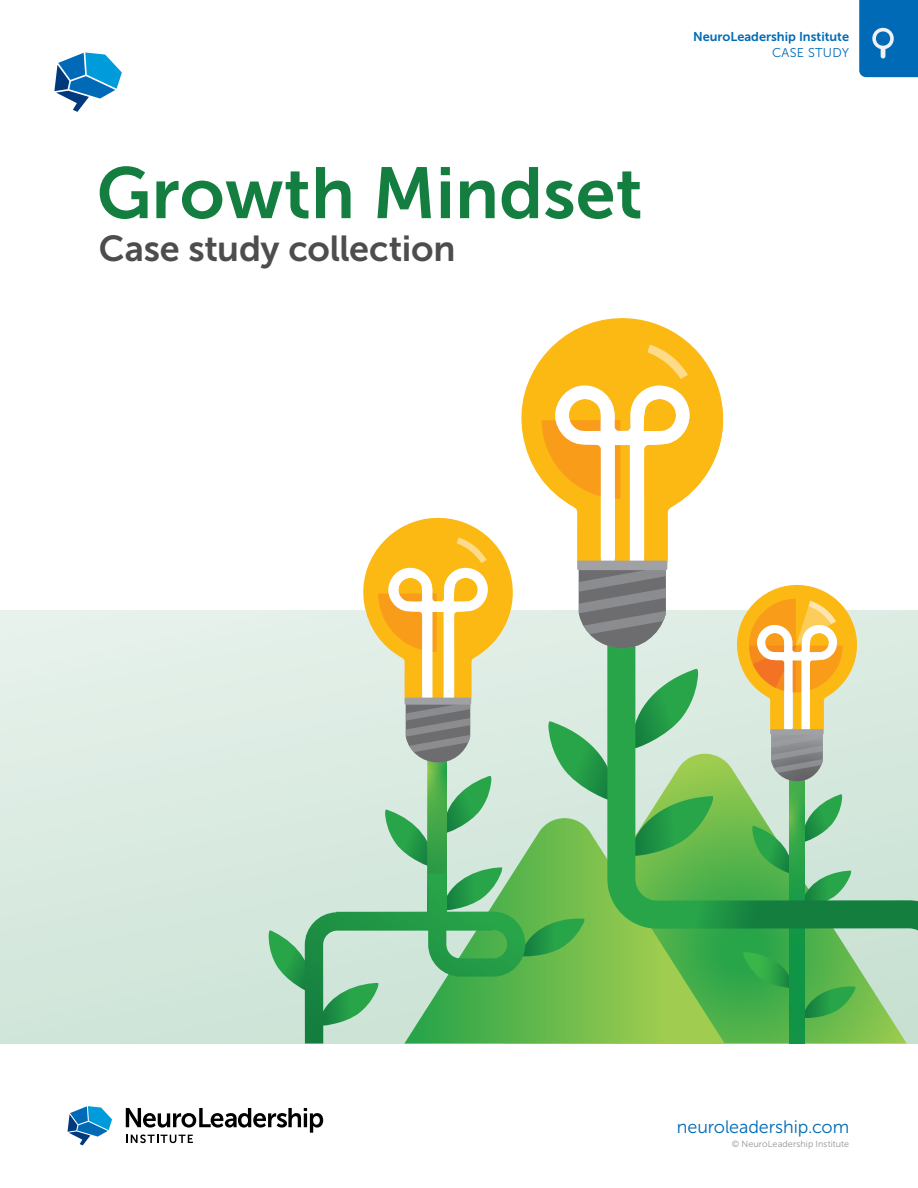
<style>
.page{position:relative;width:918px;height:1188px;background:#fff}
.page>*{position:absolute;margin:0;border:0;box-sizing:border-box;transform-origin:0 0}
.t1{font:72px "Museo Sans 700";color:#137e3f}
.t2{font:36px "Museo Sans 700";letter-spacing:-.005em;color:#4d4d4f}
.t3{font:18px "Museo Sans 300";letter-spacing:-.005em;color:#006ab6}
.t4{font:12.75px "Museo Sans 700";color:#006ab6}
.t5{font:12.75px "Museo Sans 300";letter-spacing:.02em;color:#006ab6}
.t6{font:9px "Museo Sans 300";letter-spacing:.01em;color:#919396}
</style>
<div class="page">
<svg style="left:68px;top:1106px;width:44px;height:39px"></svg>
<svg style="left:126px;top:1108px;width:197px;height:35px"></svg>
<svg style="left:859px;top:0;width:59px;height:77px;background:#0e72b9"></svg>
<svg style="left:0;top:610px;width:918px;height:434px;background:#d8eadf"></svg>
<svg style="left:725px;top:930px;width:182px;height:114px;background:#75c070"></svg>
<svg style="left:805px;top:986px;width:51px;height:33px;background:#3fa748"></svg>
<svg style="left:743px;top:952px;width:46px;height:37px;background:#30a748"></svg>
<div style="left:789px;top:776px;width:16px;height:268px;background:#109446"></div>
<svg style="left:733px;top:584px;width:129px;height:59px"></svg>
<svg style="left:714px;top:643px;width:204px;height:287px;background:#a9c99d"></svg>
<svg style="left:556px;top:318px;width:168px;height:143px"></svg>
<svg style="left:269px;top:343px;width:445px;height:701px"></svg>
<svg style="left:54px;top:53px;width:68px;height:59px"></svg>
<h1 class="t1" style="left:97px;top:153px;width:548px">Growth Mindset</h1>
<h2 class="t2" style="left:99px;top:229px;width:358px">Case study collection</h2>
<h3 class="t4" style="left:693px;top:30px;width:158px">NeuroLeadership Institute</h3>
<h3 class="t5" style="left:772px;top:46px;width:79px">CASE STUDY</h3>
<h3 class="t3" style="left:677px;top:1117px;width:174px">neuroleadership.com</h3>
<p class="t6" style="left:732px;top:1139px;width:119px">© NeuroLeadership Institute</p>
</div>
